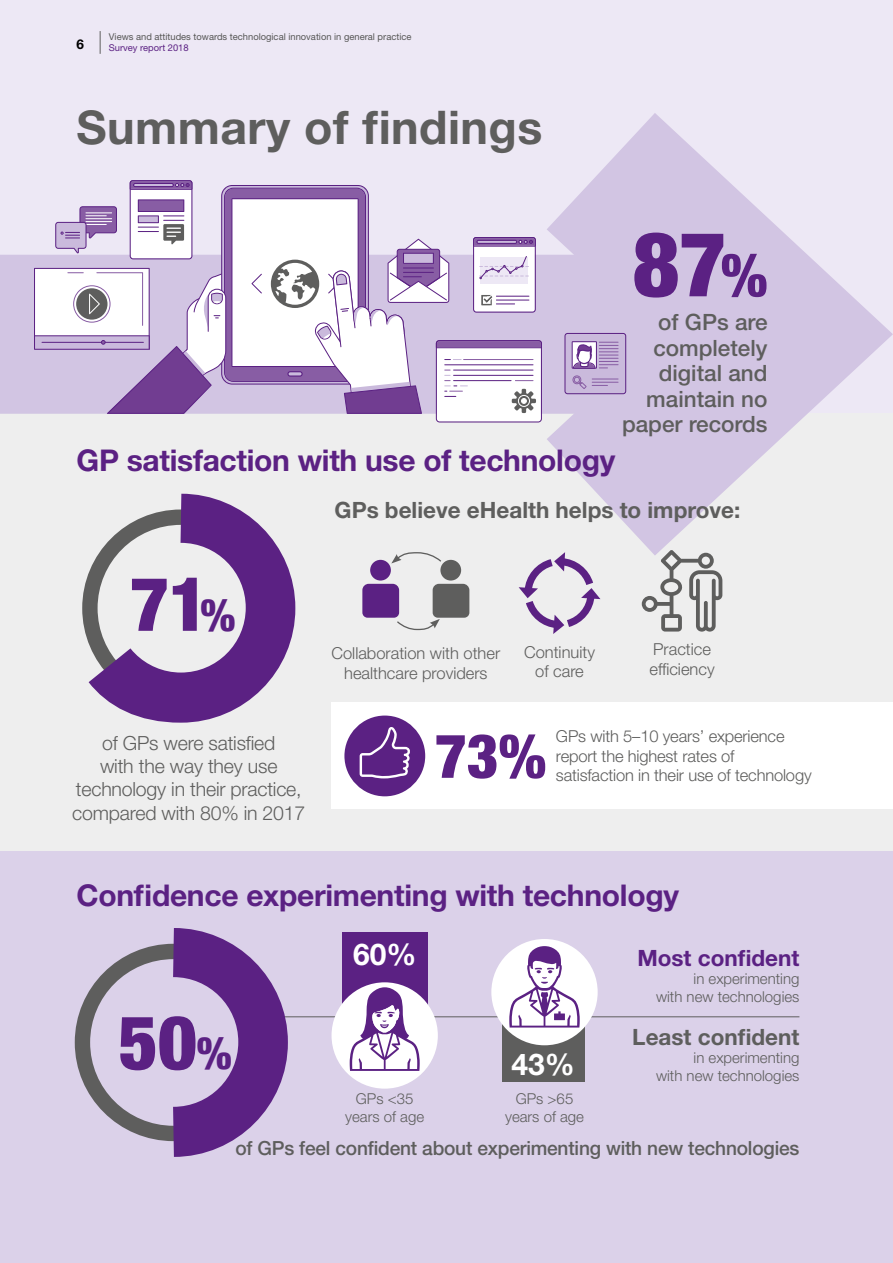
<style>
.page{position:relative;width:893px;height:1263px;background:#fff}
.page>*{position:absolute;margin:0;border:0;box-sizing:border-box;transform-origin:0 0}
.t1{font:900 condensed 90px "Helvetica Neue LT Std";color:#5b2183}
.t2{font:900 condensed 75px "Helvetica Neue LT Std";color:#5b2183}
.t3{font:900 condensed 61.2px "Helvetica Neue LT Std";color:#5b2183}
.t4{font:700 46.5px "Helvetica Neue LT Std";letter-spacing:.01em;color:#5e5e5d}
.t5{font:700 30px "Helvetica Neue LT Std";letter-spacing:-.01em;color:#5b2183}
.t6{font:700 30px "Helvetica Neue LT Std";color:#fff}
.t7{font:500 22.5px/25.5px "Helvetica Neue LT Std";color:#5e5e5d;text-align:right}
.t8{font:700 22.5px "Helvetica Neue LT Std";color:#5e5e5d}
.t9{font:700 22.5px "Helvetica Neue LT Std";color:#5b2183}
.t10{font:300 19.5px/23.4px "Helvetica Neue LT";letter-spacing:-.01em;color:#5e5e5d;text-align:center}
.t11{font:500 19.5px "Helvetica Neue LT";letter-spacing:-.01em;color:#5e5e5d}
.t12{font:300 16.5px/19.5px "Helvetica Neue LT Std";letter-spacing:-.01em;color:#5e5e5d;text-align:center}
.t13{font:300 15px/18px "Helvetica Neue LT Std";color:#5e5e5d;text-align:right}
.t14{font:700 13.5px "Helvetica Neue LT Std";color:#000}
.t15{font:9.3px "Helvetica Neue LT Std";color:#565655}
.t16{font:9.3px "Helvetica Neue LT Std";color:#5b2183}
.s1{font-size:60px}
.s2{font-size:45px}
</style>
<div class="page">
<div style="left:0;top:0;width:893px;height:417px;background:#ede8f5"></div>
<div style="left:0;top:414px;width:893px;height:439px;background:#eee"></div>
<div style="left:0;top:852px;width:893px;height:411px;background:#dbd1e9"></div>
<div style="left:0;top:255px;width:776px;height:159px;background:#d2c5e3"></div>
<svg style="left:376px;top:113px;width:517px;height:590px"></svg>
<svg style="left:82px;top:493px;width:214px;height:230px"></svg>
<div style="left:116px;top:543px;width:130px;height:129px;background:#eee;border-radius:50%"></div>
<div style="left:370px;top:560px;width:21px;height:20px;background:#5b2183;border-radius:50%"></div>
<div style="left:440px;top:560px;width:21px;height:20px;background:#5e5e5d;border-radius:50%"></div>
<svg style="left:362px;top:584px;width:107px;height:47px"></svg>
<svg style="left:391px;top:551px;width:52px;height:12px"></svg>
<svg style="left:519px;top:552px;width:81px;height:82px"></svg>
<svg style="left:642px;top:550px;width:80px;height:82px"></svg>
<svg style="left:100px;top:31px;width:1px;height:23px"></svg>
<svg style="left:34px;top:180px;width:508px;height:242px"></svg>
<svg style="left:564px;top:333px;width:62px;height:61px"></svg>
<div style="left:332px;top:703px;width:561px;height:106px;background:#fff"></div>
<div style="left:344px;top:715px;width:81px;height:81px;background:#5b2183;border-radius:50%"></div>
<svg style="left:360px;top:727px;width:50px;height:51px"></svg>
<hr style="left:268px;top:1016px;width:531px;height:1px;background:#5e5e5d">
<div style="left:342px;top:932px;width:85px;height:103px;background:#5b2183"></div>
<div style="left:332px;top:982px;width:106px;height:107px;background:#fff;border-radius:50%"></div>
<svg style="left:350px;top:987px;width:70px;height:84px"></svg>
<div style="left:502px;top:997px;width:82px;height:85px;background:#5e5e5d"></div>
<div style="left:491px;top:939px;width:107px;height:106px;background:#fff;border-radius:50%"></div>
<svg style="left:509px;top:946px;width:71px;height:81px"></svg>
<div style="left:75px;top:944px;width:197px;height:197px;border:15px solid #5e5e5d;border-radius:50%"></div>
<svg style="left:118px;top:928px;width:198px;height:229px"></svg>
<div style="left:109px;top:977px;width:129px;height:130px;background:#dbd1e9;border-radius:50%"></div>
<p class="t14" style="left:77px;top:36px;width:9px">6</p>
<p class="t15" style="left:109px;top:31px;width:304px">Views and attitudes towards technological innovation in general practice</p>
<p class="t16" style="left:109px;top:43px;width:81px">Survey report 2018</p>
<h3 class="t4" style="left:77px;top:99px;width:467px">Summary of findings</h3>
<h1 class="t1" style="left:633px;top:209px;width:136px">87<span class="s1">%</span></h1>
<h3 class="t7" style="left:622px;top:309px;width:147px">of GPs are completely digital and maintain no paper records</h3>
<h3 class="t5" style="left:77px;top:442px;width:540px">GP satisfaction with use of technology</h3>
<h2 class="t2" style="left:130px;top:558px;width:107px">71<span class="s2">%</span></h2>
<p class="t10" style="left:72px;top:730px;width:235px">of GPs were satisfied<br>with the way they use technology in their practice, compared with 80% in 2017</p>
<h3 class="t8" style="left:335px;top:496px;width:407px">GPs believe eHealth helps to improve:</h3>
<p class="t12" style="left:332px;top:643px;width:170px">Collaboration with other healthcare providers</p>
<p class="t12" style="left:524px;top:642px;width:72px">Continuity of care</p>
<p class="t12" style="left:649px;top:639px;width:67px;text-align:left">Practice efficiency</p>
<h3 class="t3" style="left:435px;top:718px;width:113px">73%</h3>
<p class="t12" style="left:556px;top:726px;width:230px;text-align:left">GPs with 5–10 years’ experience report the highest rates of</p>
<p class="t12" style="left:556px;top:765px;width:257px">satisfaction in their use of technology</p>
<h3 class="t5" style="left:77px;top:877px;width:604px">Confidence experimenting with technology</h3>
<h3 class="t9" style="left:637px;top:944px;width:164px">Most confident</h3>
<p class="t13" style="left:656px;top:969px;width:145px">in experimenting<br>with new technologies</p>
<h3 class="t8" style="left:632px;top:1023px;width:169px">Least confident</h3>
<p class="t13" style="left:656px;top:1048px;width:145px">in experimenting<br>with new technologies</p>
<h3 class="t6" style="left:353px;top:936px;width:65px">60%</h3>
<h2 class="t2" style="left:119px;top:996px;width:115px">50<span class="s2">%</span></h2>
<h3 class="t6" style="left:512px;top:1045px;width:65px">43%</h3>
<p class="t13" style="left:345px;top:1090px;width:80px;text-align:center">GPs &lt;35 years of age</p>
<p class="t13" style="left:505px;top:1090px;width:80px;text-align:center">GPs &gt;65 years of age</p>
<p class="t11" style="left:235px;top:1136px;width:565px">of GPs feel confident about experimenting with new technologies</p>
</div>
